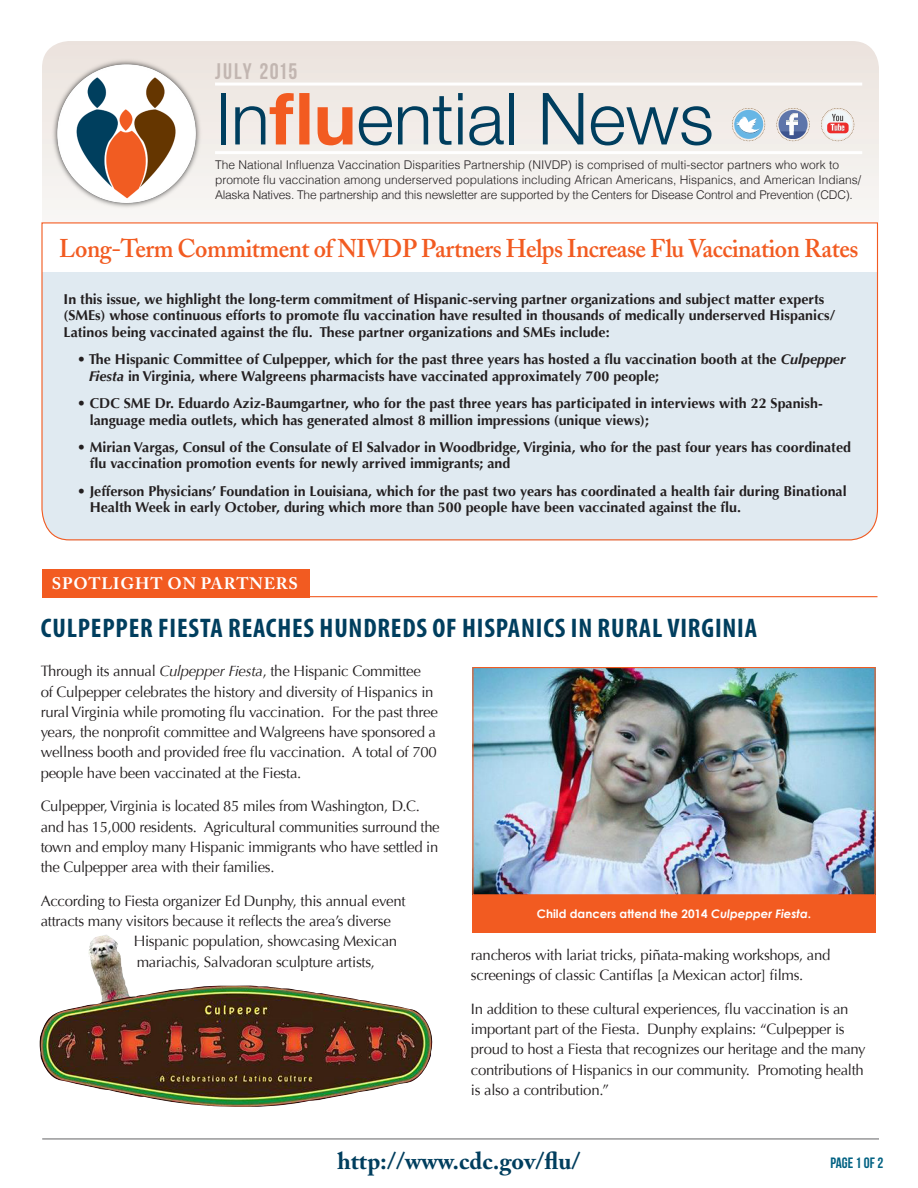
<style>
.page{position:relative;width:918px;height:1188px;background:#fff}
.page>*{position:absolute;margin:0;border:0;box-sizing:border-box;transform-origin:0 0}
.t1{font:300 72px "Helvetica Neue";color:#003e5e}
.t2{font:700 condensed 27px "Myriad Pro";letter-spacing:.03em;color:#003e5e}
.t3{font:600 25.5px "Adobe Caslon";letter-spacing:-.02em;color:#f25b21;scale:.95 1}
.t4{font:700 24px "Adobe Caslon";color:#003e5e}
.t5{font:22.5px "Bebas Neue";letter-spacing:.06em;color:#c2b6b1}
.t6{font:700 16.5px "Adobe Caslon";letter-spacing:.05em;color:#fff}
.t7{font:15px/20.2px "Optima";letter-spacing:-.02em;color:#231f20}
.t8{font:15px "Bebas Neue";color:#016182}
.t9{font:700 14.25px/16.5px "Optima";color:#231f20}
.t10{font:300 12px/15px "Helvetica";color:#231f20}
.t11{font:700 11.7px "Century Gothic";color:#fff}
.s1{font-weight:700;color:#f25b21}
.s2{font-style:italic}
</style>
<div class="page">
<svg style="left:42px;top:41px;width:837px;height:177px"></svg>
<hr style="left:215px;top:151px;width:647px;height:3px;background:#fff">
<hr style="left:215px;top:83px;width:647px;height:3px;background:#fff">
<img style="left:49px;top:56px;width:154px;height:154px">
<svg style="left:732px;top:108px;width:33px;height:33px"></svg>
<svg style="left:777px;top:108px;width:33px;height:33px"></svg>
<svg style="left:821px;top:108px;width:33px;height:33px"></svg>
<hr style="left:42px;top:1139px;width:837px;height:1px;background:#636366">
<hr style="left:301px;top:596px;width:577px;height:1px;background:#f25b21">
<svg style="left:41px;top:222px;width:838px;height:319px"></svg>
<div style="left:42px;top:569px;width:268px;height:28px;background:#f25b21"></div>
<div style="left:472px;top:895px;width:404px;height:37px;background:#f25b21"></div>
<img style="left:474px;top:669px;width:400px;height:224px">
<div style="left:472px;top:667px;width:404px;height:228px;border:1px solid #f25b21"></div>
<img style="left:39px;top:935px;width:394px;height:172px">
<h3 class="t5" style="left:215px;top:59px;width:84px">JULY 2015</h3>
<h1 class="t1" style="left:215px;top:61px;width:500px">In<span class="s1">flu</span>ential News</h1>
<p class="t10" style="left:215px;top:156px;width:648px">The National Influenza Vaccination Disparities Partnership (NIVDP) is comprised of multi-sector partners who work to promote flu vaccination among underserved populations including African Americans, Hispanics, and American Indians/<br>Alaska Natives. The partnership and this newsletter are supported by the Centers for Disease Control and Prevention (CDC).</p>
<h2 class="t3" style="left:59px;top:233px;width:843px">Long-Term Commitment of NIVDP Partners Helps Increase Flu Vaccination Rates</h2>
<p class="t9" style="left:64px;top:291px;width:773px">In this issue, we highlight the long-term commitment of Hispanic-serving partner organizations and subject matter experts (SMEs) whose continuous efforts to promote flu vaccination have resulted in thousands of medically underserved Hispanics/<br>Latinos being vaccinated against the flu. These partner organizations and SMEs include:</p>
<p class="t9" style="left:89px;top:351px;width:758px;text-indent:-12px">• The Hispanic Committee of Culpepper, which for the past three years has hosted a flu vaccination booth at the <span class="s2">Culpepper<br>Fiesta</span> in Virginia, where Walgreens pharmacists have vaccinated approximately 700 people;</p>
<p class="t9" style="left:90px;top:395px;width:735px;text-indent:-13px">• CDC SME Dr. Eduardo Aziz-Baumgartner, who for the past three years has participated in interviews with 22 Spanish&shy;language media outlets, which has generated almost 8 million impressions (unique views);</p>
<p class="t9" style="left:90px;top:439px;width:763px;text-indent:-13px">• Mirian Vargas, Consul of the Consulate of El Salvador in Woodbridge, Virginia, who for the past four years has coordinated flu vaccination promotion events for newly arrived immigrants; and</p>
<p class="t9" style="left:90px;top:483px;width:758px;text-indent:-13px">• Jefferson Physicians’ Foundation in Louisiana, which for the past two years has coordinated a health fair during Binational<br>Health Week in early October, during which more than 500 people have been vaccinated against the flu.</p>
<h3 class="t6" style="left:52px;top:574px;width:248px">SPOTLIGHT ON PARTNERS</h3>
<h1 class="t2" style="left:41px;top:611px;width:718px">CULPEPPER FIESTA REACHES HUNDREDS OF HISPANICS IN RURAL VIRGINIA</h1>
<p class="t7" style="left:41px;top:661px;width:399px">Through its annual <span class="s2">Culpepper Fiesta</span>, the Hispanic Committee<br>of Culpepper celebrates the history and diversity of Hispanics in rural Virginia while promoting flu vaccination. For the past three years, the nonprofit committee and Walgreens have sponsored a wellness booth and provided free flu vaccination. A total of 700 people have been vaccinated at the Fiesta.</p>
<p class="t7" style="left:41px;top:796px;width:401px">Culpepper, Virginia is located 85 miles from Washington, D.C. and has 15,000 residents. Agricultural communities surround the town and employ many Hispanic immigrants who have settled in the Culpepper area with their families.</p>
<p class="t7" style="left:41px;top:891px;width:366px">According to Fiesta organizer Ed Dunphy, this annual event</p>
<p class="t7" style="left:41px;top:911px;width:352px">attracts many visitors because it reflects the area’s diverse</p>
<p class="t7" style="left:134px;top:931px;width:265px">Hispanic population, showcasing Mexican</p>
<p class="t7" style="left:471px;top:945px;width:361px">rancheros with lariat tricks, piñata-making workshops, and</p>
<p class="t11" style="left:537px;top:907px;width:276px">Child dancers attend the 2014 <span class="s2">Culpepper Fiesta</span>.</p>
<p class="t7" style="left:137px;top:951px;width:240px">mariachis, Salvadoran sculpture artists,</p>
<p class="t7" style="left:471px;top:965px;width:334px">screenings of classic Cantiflas [a Mexican actor] films.</p>
<p class="t7" style="left:471px;top:999px;width:396px">In addition to these cultural experiences, flu vaccination is an important part of the Fiesta. Dunphy explains: “Culpepper is proud to host a Fiesta that recognizes our heritage and the many contributions of Hispanics in our community. Promoting health is also a contribution.”</p>
<h2 class="t4" style="left:337px;top:1146px;width:245px">http://www.cdc.gov/flu/</h2>
<h3 class="t8" style="left:830px;top:1154px;width:54px">PAGE 1 OF 2</h3>
</div>
